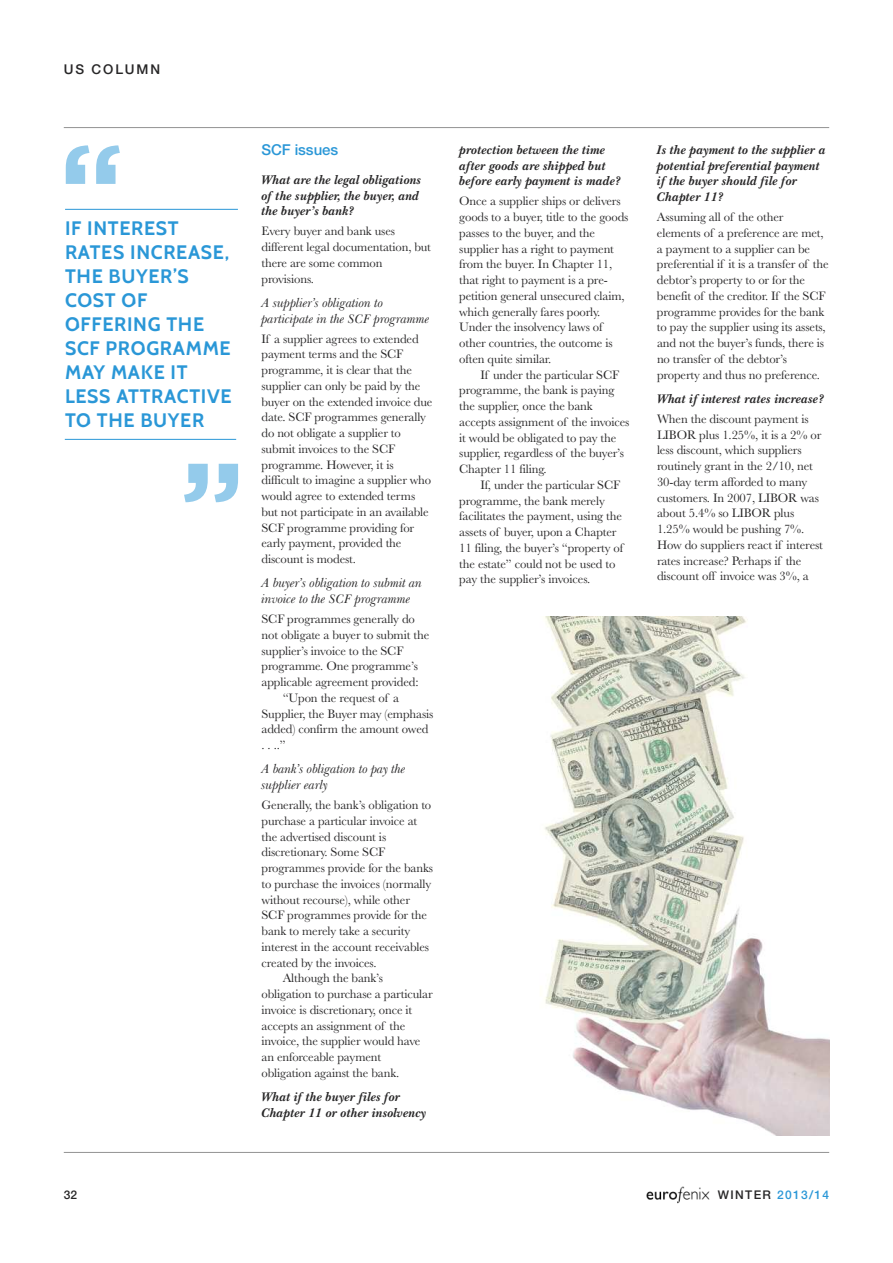
<style>
.page{position:relative;width:893px;height:1263px;background:#fff}
.page>*{position:absolute;margin:0;border:0;box-sizing:border-box;transform-origin:0 0}
.t1{font:700 119.55px "Gotham";color:#94cbeb}
.t2{font:700 19.5px/24px "Cabin";letter-spacing:.035em;color:#2a97d7}
.t3{font:500 15px "Helvetica Neue";letter-spacing:-.005em;color:#2a97d7}
.t4{font:500 13.5px "Helvetica Neue";letter-spacing:.14em;color:#272627}
.t5{font:12.75px/15.8px "Baskerville";letter-spacing:-.01em;color:#272627}
.t6{font:italic 700 12.75px/15.8px "Baskerville BT";letter-spacing:-.01em;color:#272627}
.t7{font:italic 12.75px/15.8px "Baskerville BT";letter-spacing:-.01em;color:#272627}
.t8{font:500 12px "Helvetica Neue";letter-spacing:.11em;color:#2a97d7}
.t9{font:500 12px "Helvetica Neue";color:#272627}
.s1{color:#272627}
</style>
<div class="page">
<hr style="left:64px;top:1152px;width:765px;height:1px;background:#939393">
<hr style="left:64px;top:127px;width:765px;height:1px;background:#939393">
<hr style="left:65px;top:209px;width:173px;height:1px;background:#2a97d7">
<hr style="left:65px;top:439px;width:171px;height:1px;background:#2a97d7">
<img style="left:544px;top:617px;width:285px;height:518px">
<img style="left:646px;top:1186px;width:64px;height:18px">
<p class="t4" style="left:64px;top:64px;width:98px">US COLUMN</p>
<h1 class="t1" style="left:59px;top:119px;width:66px">“</h1>
<h2 class="t2" style="left:65px;top:216px;width:168px">IF INTEREST<br>RATES INCREASE,<br>THE BUYER’S<br>COST OF<br>OFFERING THE<br>SCF PROGRAMME<br>MAY MAKE IT<br>LESS ATTRACTIVE<br>TO THE BUYER</h2>
<h1 class="t1" style="left:180px;top:436px;width:66px">”</h1>
<p class="t3" style="left:261px;top:145px;width:78px">SCF issues</p>
<p class="t6" style="left:261px;top:173px;width:162px">What are the legal obligations of the supplier, the buyer, and the buyer’s bank?</p>
<p class="t5" style="left:261px;top:223px;width:171px">Every buyer and bank uses different legal documentation, but there are some common provisions.</p>
<p class="t7" style="left:261px;top:296px;width:170px">A supplier’s obligation to participate in the SCF programme</p>
<p class="t5" style="left:261px;top:330px;width:172px">If a supplier agrees to extended payment terms and the SCF programme, it is clear that the supplier can only be paid by the buyer on the extended invoice due date. SCF programmes generally do not obligate a supplier to submit invoices to the SCF programme. However, it is difficult to imagine a supplier who would agree to extended terms but not participate in an available<br>SCF programme providing for early payment, provided the discount is modest.</p>
<p class="t7" style="left:262px;top:577px;width:162px">A buyer’s obligation to submit an invoice to the SCF programme</p>
<p class="t5" style="left:261px;top:611px;width:155px">SCF programmes generally do</p>
<p class="t5" style="left:261px;top:627px;width:169px">not obligate a buyer to submit the</p>
<p class="t5" style="left:262px;top:642px;width:143px">supplier’s invoice to the SCF</p>
<p class="t5" style="left:262px;top:658px;width:158px">programme. One programme’s</p>
<p class="t5" style="left:262px;top:674px;width:159px">applicable agreement provided:</p>
<p class="t5" style="left:283px;top:690px;width:118px">“Upon the request of a</p>
<p class="t5" style="left:262px;top:705px;width:174px">Supplier, the Buyer may (emphasis</p>
<p class="t5" style="left:262px;top:721px;width:168px">added) confirm the amount owed</p>
<p class="t5" style="left:262px;top:737px;width:26px">. . ..”</p>
<p class="t7" style="left:262px;top:763px;width:146px">A bank’s obligation to pay the supplier early</p>
<p class="t5" style="left:262px;top:797px;width:171px">Generally, the bank’s obligation to</p>
<p class="t5" style="left:262px;top:813px;width:157px">purchase a particular invoice at</p>
<p class="t5" style="left:262px;top:828px;width:126px">the advertised discount is</p>
<p class="t5" style="left:262px;top:844px;width:125px">discretionary. Some SCF</p>
<p class="t5" style="left:262px;top:860px;width:173px">programmes provide for the banks</p>
<p class="t5" style="left:262px;top:876px;width:171px">to purchase the invoices (normally</p>
<p class="t5" style="left:262px;top:891px;width:150px">without recourse), while other</p>
<p class="t5" style="left:262px;top:907px;width:167px">SCF programmes provide for the</p>
<p class="t5" style="left:262px;top:923px;width:150px">bank to merely take a security</p>
<p class="t5" style="left:262px;top:939px;width:169px">interest in the account receivables</p>
<p class="t5" style="left:262px;top:954px;width:117px">created by the invoices.</p>
<p class="t5" style="left:283px;top:970px;width:102px">Although the bank’s</p>
<p class="t5" style="left:262px;top:986px;width:173px">obligation to purchase a particular</p>
<p class="t5" style="left:262px;top:1002px;width:152px">invoice is discretionary, once it</p>
<p class="t5" style="left:262px;top:1017px;width:145px">accepts an assignment of the</p>
<p class="t5" style="left:262px;top:1033px;width:160px">invoice, the supplier would have</p>
<p class="t5" style="left:262px;top:1049px;width:121px">an enforceable payment</p>
<p class="t5" style="left:262px;top:1065px;width:139px">obligation against the bank.</p>
<p class="t6" style="left:262px;top:1090px;width:166px">What if the buyer files for<br>Chapter 11 or other insolvency</p>
<p class="t6" style="left:459px;top:143px;width:164px">protection between the time after goods are shipped but before early payment is made?</p>
<p class="t5" style="left:459px;top:193px;width:171px">Once a supplier ships or delivers goods to a buyer, title to the goods passes to the buyer, and the supplier has a right to payment from the buyer. In Chapter 11, that right to payment is a pre&shy;petition general unsecured claim, which generally fares poorly.<br>Under the insolvency laws of other countries, the outcome is often quite similar.</p>
<p class="t5" style="left:459px;top:366px;width:172px;text-indent:21px">If under the particular SCF programme, the bank is paying the supplier, once the bank accepts assignment of the invoices it would be obligated to pay the supplier, regardless of the buyer’s<br>Chapter 11 filing.</p>
<p class="t5" style="left:459px;top:476px;width:166px;text-indent:21px">If, under the particular SCF programme, the bank merely facilitates the payment, using the assets of buyer, upon a Chapter<br>11 filing, the buyer’s “property of the estate” could not be used to pay the supplier’s invoices.</p>
<p class="t6" style="left:657px;top:143px;width:170px">Is the payment to the supplier a potential preferential payment if the buyer should file for<br>Chapter 11?</p>
<p class="t5" style="left:657px;top:209px;width:173px">Assuming all of the other elements of a preference are met, a payment to a supplier can be preferential if it is a transfer of the debtor’s property to or for the benefit of the creditor. If the SCF programme provides for the bank to pay the supplier using its assets, and not the buyer’s funds, there is no transfer of the debtor’s property and thus no preference.</p>
<p class="t6" style="left:657px;top:392px;width:169px">What if interest rates increase?</p>
<p class="t5" style="left:657px;top:410px;width:167px">When the discount payment is<br>LIBOR plus 1.25%, it is a 2% or less discount, which suppliers routinely grant in the 2/10, net<br>30-day term afforded to many customers. In 2007, LIBOR was about 5.4% so LIBOR plus<br>1.25% would be pushing 7%.<br>How do suppliers react if interest rates increase? Perhaps if the discount off invoice was 3%, a</p>
<p class="t9" style="left:64px;top:1191px;width:15px">32</p>
<p class="t8" style="left:718px;top:1191px;width:113px"><span class="s1">WINTER</span> 2013/14</p>
</div>
